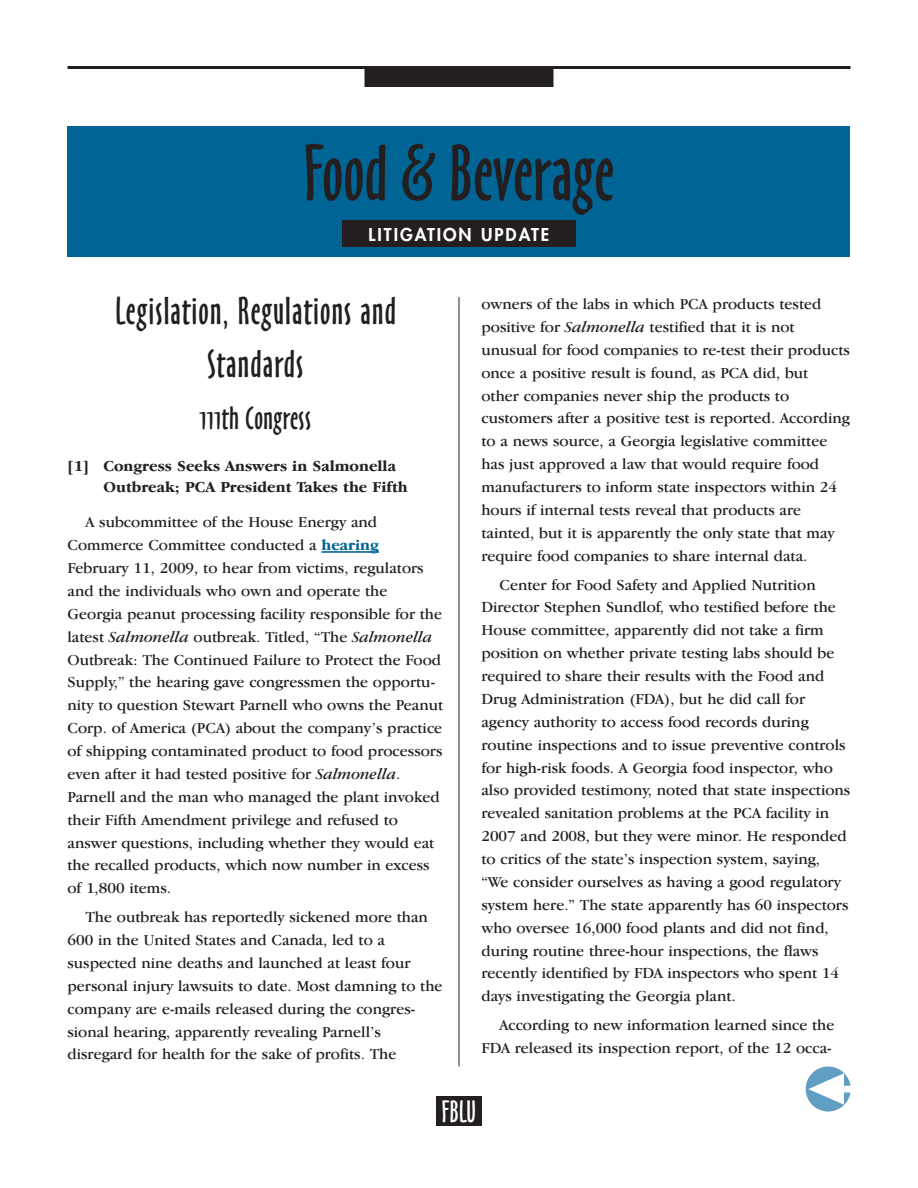
<style>
.page{position:relative;width:918px;height:1188px;background:#fff}
.page>*{position:absolute;margin:0;border:0;box-sizing:border-box;transform-origin:0 0}
.t1{font:73.5px "Oz Handicraft BT";color:#231f20}
.t2{font:36px/52.5px "Oz Handicraft BT";letter-spacing:.03em;color:#231f20;text-align:center}
.t3{font:30px "Oz Handicraft BT";letter-spacing:.015em;color:#231f20}
.t4{font:28.5px "Oz Handicraft BT";color:#fff}
.t5{font:800 17.25px "Futura Std";letter-spacing:.115em;color:#fff}
.t6{font:15.75px/22.8px "Garamond IT Cby BT";color:#231f20}
.t7{font:700 15.75px/21px "Garamond IT Cby BT";color:#231f20}
.s1{font-weight:700;color:#006494}
.s2{font-style:italic}
</style>
<div class="page">
<hr style="left:68px;top:66px;width:782px;height:3px;background:#231f20">
<div style="left:364px;top:69px;width:190px;height:18px;background:#231f20"></div>
<hr style="left:459px;top:297px;width:1px;height:770px;background:#231f20">
<div style="left:436px;top:1096px;width:46px;height:30px;background:#231f20"></div>
<svg style="left:806px;top:1066px;width:44px;height:46px"></svg>
<div style="left:68px;top:126px;width:782px;height:131px;background:#006494"></div>
<div style="left:342px;top:220px;width:234px;height:27px;background:#231f20"></div>
<hr style="left:322px;top:551px;width:57px;height:2px;background:#006494">
<h1 class="t1" style="left:304px;top:132px;width:312px">Food &amp; Beverage</h1>
<p class="t5" style="left:369px;top:226px;width:182px">LITIGATION UPDATE</p>
<h2 class="t2" style="left:115px;top:286px;width:282px">Legislation, Regulations and<br>Standards</h2>
<h3 class="t3" style="left:200px;top:402px;width:113px">111th Congress</h3>
<p class="t7" style="left:103px;top:456px;width:306px;text-indent:-36px">[1] Congress Seeks Answers in Salmonella<br>Outbreak; PCA President Takes the Fifth</p>
<p class="t6" style="left:68px;top:510px;width:377px;text-indent:18px">A subcommittee of the House Energy and Commerce Committee conducted a <span class="s1">hearing </span>February 11, 2009, to hear from victims, regulators and the individuals who own and operate the Georgia peanut processing facility responsible for the latest <span class="s2">Salmonella</span> outbreak. Titled, “The <span class="s2">Salmonella </span>Outbreak: The Continued Failure to Protect the Food Supply,” the hearing gave congressmen the opportu&shy;nity to question Stewart Parnell who owns the Peanut Corp. of America (PCA) about the company’s practice of shipping contaminated product to food processors even after it had tested positive for <span class="s2">Salmonella</span>.<br>Parnell and the man who managed the plant invoked their Fifth Amendment privilege and refused to answer questions, including whether they would eat the recalled products, which now number in excess of 1,800 items.</p>
<p class="t6" style="left:68px;top:905px;width:377px;text-indent:18px">The outbreak has reportedly sickened more than 600 in the United States and Canada, led to a suspected nine deaths and launched at least four personal injury lawsuits to date. Most damning to the company are e-mails released during the congres&shy;sional hearing, apparently revealing Parnell’s disregard for health for the sake of profits. The</p>
<p class="t6" style="left:481px;top:292px;width:370px">owners of the labs in which PCA products tested positive for <span class="s2">Salmonella</span> testified that it is not unusual for food companies to re-test their products once a positive result is found, as PCA did, but<br>other companies never ship the products to customers after a positive test is reported. According to a news source, a Georgia legislative committee has just approved a law that would require food manufacturers to inform state inspectors within 24 hours if internal tests reveal that products are tainted, but it is apparently the only state that may require food companies to share internal data.</p>
<p class="t6" style="left:481px;top:573px;width:370px;text-indent:18px">Center for Food Safety and Applied Nutrition Director Stephen Sundlof, who testified before the House committee, apparently did not take a firm position on whether private testing labs should be required to share their results with the Food and Drug Administration (FDA), but he did call for agency authority to access food records during routine inspections and to issue preventive controls for high-risk foods. A Georgia food inspector, who also provided testimony, noted that state inspections revealed sanitation problems at the PCA facility in 2007 and 2008, but they were minor. He responded to critics of the state’s inspection system, saying, “We consider ourselves as having a good regulatory system here.” The state apparently has 60 inspectors who oversee 16,000 food plants and did not find, during routine three-hour inspections, the flaws recently identified by FDA inspectors who spent 14 days investigating the Georgia plant.</p>
<p class="t6" style="left:481px;top:1013px;width:354px;text-align:right">According to new information learned since the<br>FDA released its inspection report, of the 12 occa-</p>
<h3 class="t4" style="left:442px;top:1095px;width:36px">FBLU</h3>
</div>
